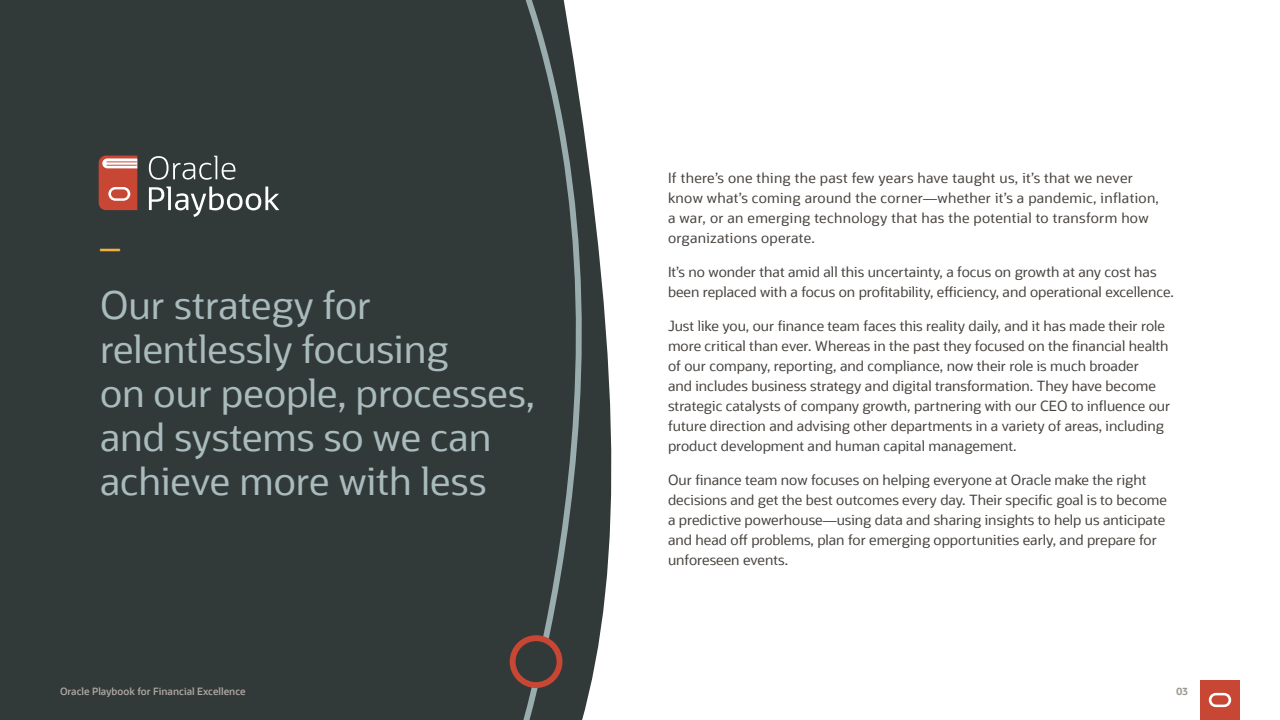
<style>
.page{position:relative;width:1280px;height:720px;background:#fff}
.page>*{position:absolute;margin:0;border:0;box-sizing:border-box;transform-origin:0 0}
.OS_-_Eyebrow_-_S{font:40px "Oracle Sans";color:#f1b13f}
.OS_-_Headline_-_L{font:38px/44px "Oracle Sans";color:#a9bbbc}
.OS_-_Body_-_L{font:14px/20px "Oracle Sans";color:#47423e}
.OS_-_Body_-_L-2{font:14px/20px "Oracle Sans";letter-spacing:.02em;color:#47423e}
.t1{font:600 10px "Oracle Sans";color:#aea8a2}
.t2{font:700 10px "Oracle Sans";color:#9e9892}
</style>
<div class="page">
<div style="left:0;top:0;width:485px;height:720px;background:#323939"></div>
<svg style="left:485px;top:0;width:127px;height:720px;background:#505656"></svg>
<div style="left:513px;top:638px;width:47px;height:47px;background:#323939;border-radius:50%"></div>
<div style="left:510px;top:635px;width:52px;height:53px;border:6px solid #c74634;border-radius:50%"></div>
<svg style="left:99px;top:156px;width:38px;height:54px;background:#d0695a"></svg>
<hr style="left:107px;top:161px;width:30px;height:1px;background:#c74634">
<hr style="left:107px;top:165px;width:30px;height:1px;background:#c74634">
<svg style="left:149px;top:156px;width:86px;height:24px;background:#5b6161"></svg>
<svg style="left:149px;top:187px;width:130px;height:30px"></svg>
<div style="left:1200px;top:680px;width:40px;height:40px;background:#c74634"></div>
<svg style="left:1209px;top:693px;width:22px;height:14px"></svg>
<p class="OS_-_Eyebrow_-_S" style="left:100px;top:221px;width:21px">–</p>
<p class="OS_-_Headline_-_L" style="left:100px;top:284px;width:437px">Our strategy for relentlessly focusing<br>on our people, processes, and systems so we can achieve more with less</p>
<p class="OS_-_Body_-_L-2" style="left:668px;top:168px;width:493px">If there’s one thing the past few years have taught us, it’s that we never know what’s coming around the corner—whether it’s a pandemic, inflation, a war, or an emerging technology that has the potential to transform how organizations operate.</p>
<p class="OS_-_Body_-_L" style="left:668px;top:262px;width:508px">It’s no wonder that amid all this uncertainty, a focus on growth at any cost has been replaced with a focus on profitability, efficiency, and operational excellence.</p>
<p class="OS_-_Body_-_L" style="left:668px;top:316px;width:504px">Just like you, our finance team faces this reality daily, and it has made their role more critical than ever. Whereas in the past they focused on the financial health of our company, reporting, and compliance, now their role is much broader<br>and includes business strategy and digital transformation. They have become strategic catalysts of company growth, partnering with our CEO to influence our future direction and advising other departments in a variety of areas, including product development and human capital management.</p>
<p class="OS_-_Body_-_L" style="left:668px;top:470px;width:501px">Our finance team now focuses on helping everyone at Oracle make the right decisions and get the best outcomes every day. Their specific goal is to become a predictive powerhouse—using data and sharing insights to help us anticipate and head off problems, plan for emerging opportunities early, and prepare for unforeseen events.</p>
<p class="t1" style="left:60px;top:685px;width:187px">Oracle Playbook for Financial Excellence</p>
<p class="t2" style="left:1176px;top:685px;width:13px">03</p>
</div>
